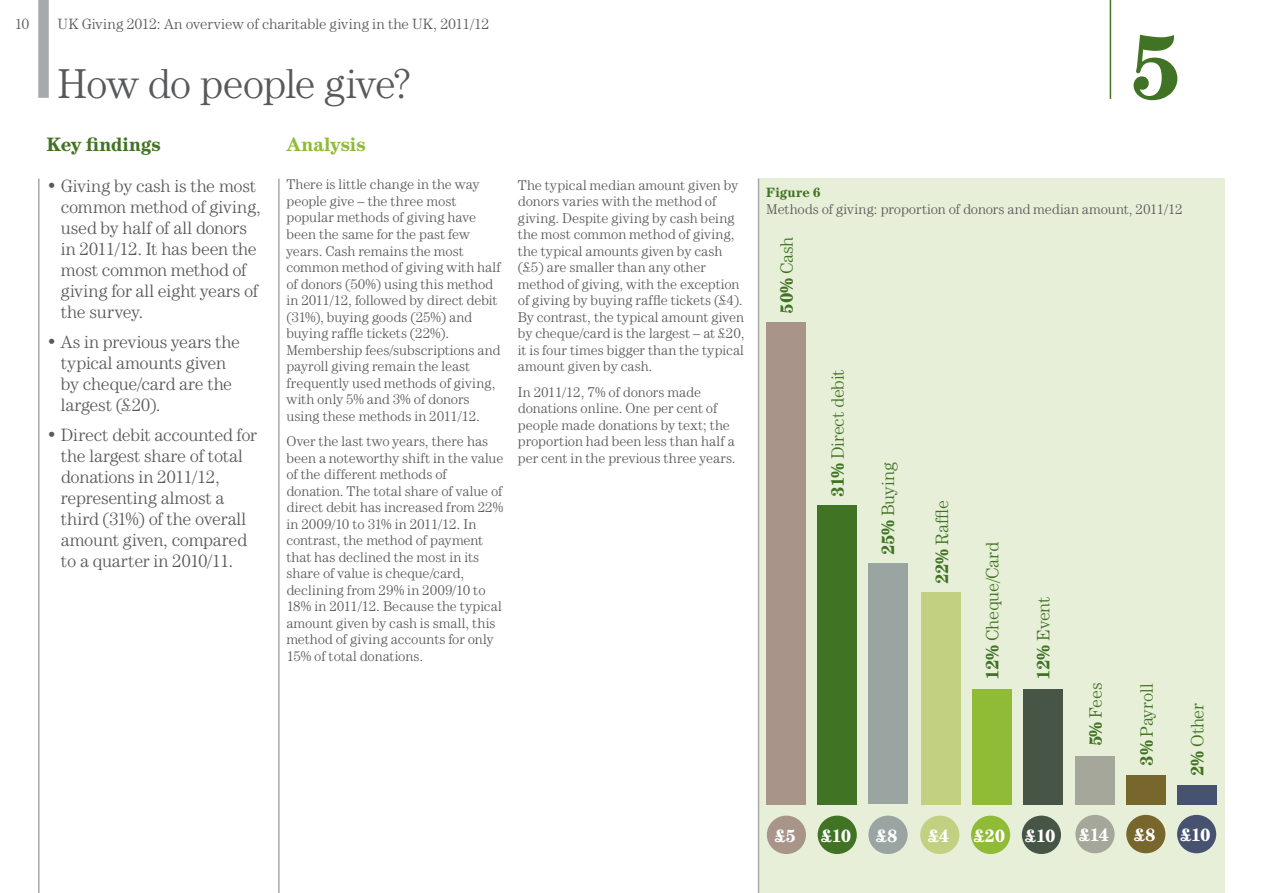
<style>
.page{position:relative;width:1263px;height:893px;background:#fff}
.page>*{position:absolute;margin:0;border:0;box-sizing:border-box;transform-origin:0 0}
.t1{font:700 93px "Century IT Cby BT";color:#407323}
.t2{font:300 42px "Century IT Cby BT";letter-spacing:-.025em;color:#58595b}
.t3{font:700 19.5px "Century IT Cby BT";letter-spacing:-.01em;color:#407323}
.t4{font:700 19.5px "Century IT Cby BT";color:#8fbb36}
.t5{font:300 18px/21px "Century IT Cby BT";letter-spacing:-.015em;color:#58595b}
.t6{font:300 18px "Century IT Cby BT";letter-spacing:-.015em;color:#407323}
.t7{font:700 18px "Century IT Cby BT";letter-spacing:-.07em;color:#fff}
.t8{font:300 15px "Century IT Cby BT";color:#58595b}
.t9{font:300 14.25px/16.5px "Century IT Cby BT";color:#58595b}
.t10{font:700 13.5px "Century IT Cby BT";letter-spacing:.015em;color:#407323}
.s1{font-weight:700}
</style>
<div class="page">
<div style="left:38px;top:0;width:11px;height:98px;background:#a7a9ac"></div>
<hr style="left:1110px;top:0;width:1px;height:99px;background:#407323">
<hr style="left:38px;top:179px;width:2px;height:714px;background:#a7a9ac">
<hr style="left:278px;top:179px;width:2px;height:714px;background:#a7a9ac">
<div style="left:758px;top:179px;width:467px;height:714px;background:#e7efd8"></div>
<hr style="left:758px;top:179px;width:1px;height:714px;background:#a7a9ac">
<div style="left:767px;top:322px;width:39px;height:482px;background:#a89489"></div>
<div style="left:818px;top:505px;width:39px;height:299px;background:#407323"></div>
<div style="left:868px;top:563px;width:40px;height:241px;background:#9aa4a0"></div>
<div style="left:921px;top:592px;width:40px;height:212px;background:#c2d181"></div>
<div style="left:972px;top:689px;width:39px;height:115px;background:#8fbb36"></div>
<div style="left:1023px;top:689px;width:39px;height:115px;background:#475547"></div>
<div style="left:1075px;top:756px;width:39px;height:48px;background:#a4a79a"></div>
<div style="left:1126px;top:775px;width:39px;height:29px;background:#77672c"></div>
<div style="left:1177px;top:785px;width:39px;height:19px;background:#465270"></div>
<div style="left:767px;top:816px;width:39px;height:38px;background:#a89489;border-radius:50%"></div>
<div style="left:818px;top:816px;width:39px;height:38px;background:#407323;border-radius:50%"></div>
<div style="left:868px;top:816px;width:40px;height:38px;background:#9aa4a0;border-radius:50%"></div>
<div style="left:920px;top:816px;width:39px;height:38px;background:#c2d181;border-radius:50%"></div>
<div style="left:971px;top:816px;width:39px;height:38px;background:#8fbb36;border-radius:50%"></div>
<div style="left:1022px;top:816px;width:39px;height:38px;background:#475547;border-radius:50%"></div>
<div style="left:1075px;top:815px;width:39px;height:38px;background:#a4a79a;border-radius:50%"></div>
<div style="left:1126px;top:815px;width:39px;height:38px;background:#77672c;border-radius:50%"></div>
<div style="left:1177px;top:815px;width:39px;height:38px;background:#465270;border-radius:50%"></div>
<p class="t8" style="left:14px;top:15px;width:17px">10</p>
<p class="t8" style="left:58px;top:15px;width:434px">UK Giving 2012: An overview of charitable giving in the UK, 2011/12</p>
<h2 class="t2" style="left:57px;top:58px;width:356px">How do people give?</h2>
<h3 class="t3" style="left:47px;top:132px;width:116px">Key findings</h3>
<p class="t5" style="left:61px;top:175px;width:202px;text-indent:-14px">• Giving by cash is the most common method of giving, used by half of all donors in 2011/12. It has been the most common method of giving for all eight years of the survey.</p>
<p class="t5" style="left:61px;top:331px;width:181px;text-indent:-14px">• As in previous years the typical amounts given by cheque/card are the largest (£20).</p>
<p class="t5" style="left:61px;top:424px;width:198px;text-indent:-14px">• Direct debit accounted for the largest share of total donations in 2011/12, representing almost a third (31%) of the overall amount given, compared to a quarter in 2010/11.</p>
<h3 class="t4" style="left:287px;top:132px;width:81px">Analysis</h3>
<p class="t9" style="left:286px;top:176px;width:216px">There is little change in the way people give – the three most popular methods of giving have been the same for the past few years. Cash remains the most common method of giving with half of donors (50%) using this method in 2011/12, followed by direct debit (31%), buying goods (25%) and buying raffle tickets (22%).<br>Membership fees/subscriptions and payroll giving remain the least frequently used methods of giving, with only 5% and 3% of donors using these methods in 2011/12.</p>
<p class="t9" style="left:286px;top:433px;width:219px">Over the last two years, there has been a noteworthy shift in the value of the different methods of donation. The total share of value of direct debit has increased from 22% in 2009/10 to 31% in 2011/12. In contrast, the method of payment that has declined the most in its share of value is cheque/card, declining from 29% in 2009/10 to<br>18% in 2011/12. Because the typical amount given by cash is small, this method of giving accounts for only<br>15% of total donations.</p>
<p class="t9" style="left:518px;top:176px;width:228px">The typical median amount given by donors varies with the method of giving. Despite giving by cash being the most common method of giving, the typical amounts given by cash (£5) are smaller than any other method of giving, with the exception of giving by buying raffle tickets (£4).<br>By contrast, the typical amount given by cheque/card is the largest – at £20, it is four times bigger than the typical amount given by cash.</p>
<p class="t9" style="left:518px;top:383px;width:219px">In 2011/12, 7% of donors made donations online. One per cent of people made donations by text; the proportion had been less than half a per cent in the previous three years.</p>
<h1 class="t1" style="left:1128px;top:9px;width:56px">5</h1>
<p class="t10" style="left:766px;top:184px;width:56px">Figure 6</p>
<p class="t9" style="left:766px;top:201px;width:418px">Methods of giving: proportion of donors and median amount, 2011/12</p>
<p class="t6" style="left:776px;top:314px;width:78px;rotate:-90deg"><span class="s1">50%</span> Cash</p>
<p class="t6" style="left:827px;top:497px;width:128px;rotate:-90deg"><span class="s1">31%</span> Direct debit</p>
<p class="t6" style="left:877px;top:555px;width:95px;rotate:-90deg"><span class="s1">25%</span> Buying</p>
<p class="t6" style="left:931px;top:584px;width:86px;rotate:-90deg"><span class="s1">22%</span> Raffle</p>
<p class="t6" style="left:981px;top:680px;width:139px;rotate:-90deg"><span class="s1">12%</span> Cheque/Card</p>
<p class="t6" style="left:1032px;top:680px;width:85px;rotate:-90deg"><span class="s1">12%</span> Event</p>
<p class="t6" style="left:1085px;top:746px;width:65px;rotate:-90deg"><span class="s1">5%</span> Fees</p>
<p class="t6" style="left:1135px;top:766px;width:83px;rotate:-90deg"><span class="s1">3%</span> Payroll</p>
<p class="t6" style="left:1186px;top:776px;width:74px;rotate:-90deg"><span class="s1">2%</span> Other</p>
<p class="t7" style="left:775px;top:824px;width:23px">£5</p>
<p class="t7" style="left:821px;top:824px;width:31px">£10</p>
<p class="t7" style="left:876px;top:824px;width:23px">£8</p>
<p class="t7" style="left:928px;top:824px;width:23px">£4</p>
<p class="t7" style="left:974px;top:824px;width:83px">£20 £10</p>
<p class="t7" style="left:1079px;top:824px;width:31px">£14</p>
<p class="t7" style="left:1134px;top:824px;width:23px">£8</p>
<p class="t7" style="left:1181px;top:824px;width:31px">£10</p>
</div>
